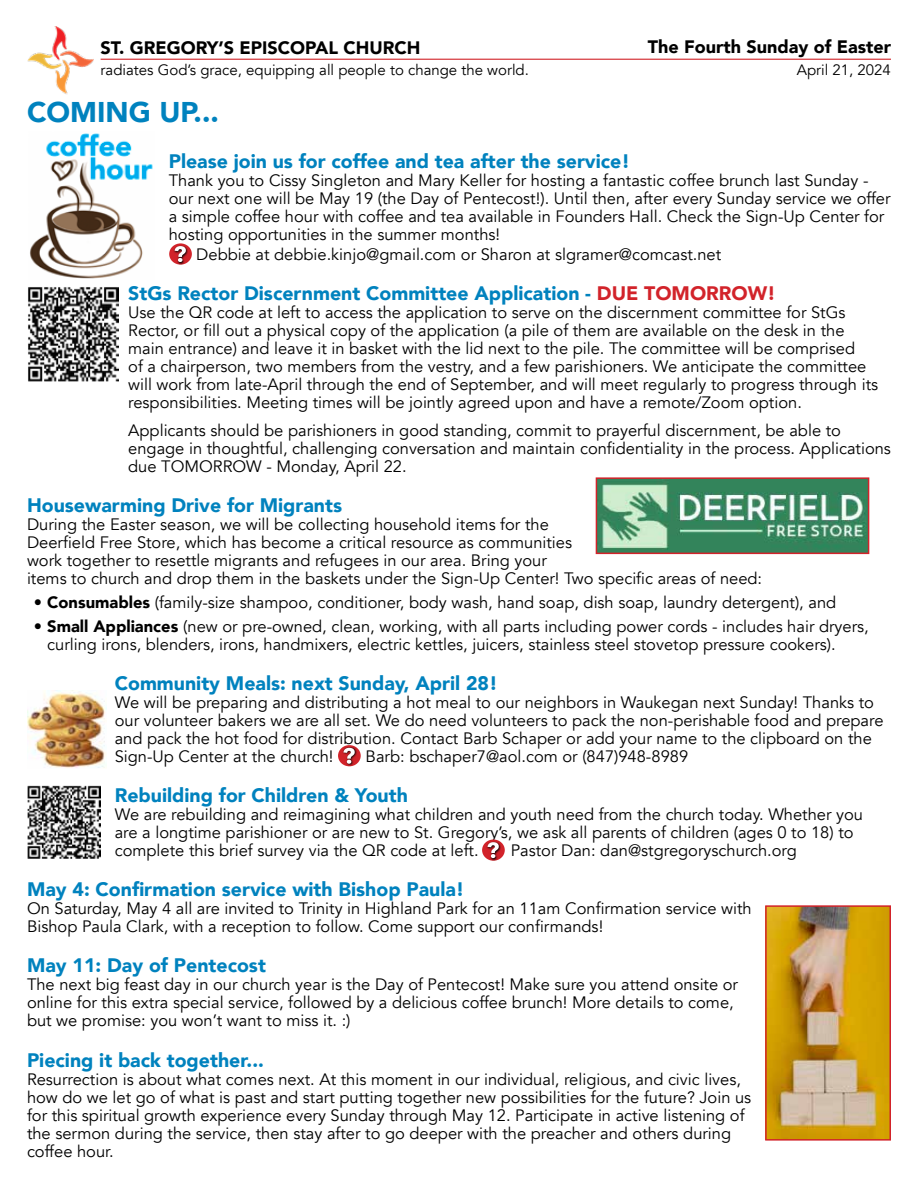
<style>
.page{position:relative;width:918px;height:1188px;background:#fff}
.page>*{position:absolute;margin:0;border:0;box-sizing:border-box;transform-origin:0 0}
.t1{font:900 28.5px "Avenir";color:#0082be}
.t2{font:900 19.5px "Avenir";color:#0082be}
.t3{font:900 18px "Avenir";color:#000}
.t4{font:16.5px/18px "Avenir";color:#000}
.t5{font:15px "Avenir";color:#000}
.s1{color:#d2232a}
.s2{font-weight:900}
</style>
<div class="page">
<hr style="left:101px;top:59px;width:790px;height:1px;background:#d2232a">
<img style="left:27px;top:27px;width:89px;height:68px">
<svg style="left:338px;top:745px;width:23px;height:21px"></svg>
<svg style="left:342px;top:747px;width:15px;height:20px"></svg>
<svg style="left:343px;top:748px;width:12px;height:16px"></svg>
<div style="left:482px;top:840px;width:23px;height:21px;background:#d2232a;border-radius:50%"></div>
<svg style="left:486px;top:841px;width:15px;height:20px"></svg>
<svg style="left:487px;top:842px;width:12px;height:16px"></svg>
<img style="left:27px;top:785px;width:74px;height:74px">
<img style="left:27px;top:691px;width:80px;height:77px">
<svg style="left:169px;top:243px;width:23px;height:22px"></svg>
<svg style="left:173px;top:245px;width:15px;height:20px"></svg>
<svg style="left:175px;top:246px;width:11px;height:16px"></svg>
<img style="left:599px;top:480px;width:267px;height:71px">
<div style="left:596px;top:477px;width:273px;height:77px;border:2px solid #d2232a"></div>
<img style="left:768px;top:908px;width:120px;height:230px">
<div style="left:765px;top:905px;width:126px;height:236px;border:2px solid #d2232a"></div>
<img style="left:28px;top:287px;width:91px;height:94px">
<img style="left:30px;top:133px;width:123px;height:146px">
<p class="t3" style="left:101px;top:33px;width:321px">ST. GREGORY’S EPISCOPAL CHURCH</p>
<p class="t5" style="left:101px;top:61px;width:430px">radiates God’s grace, equipping all people to change the world.</p>
<p class="t3" style="left:648px;top:31px;width:245px">The Fourth Sunday of Easter</p>
<p class="t5" style="left:797px;top:61px;width:96px">April 21, 2024</p>
<h1 class="t1" style="left:27px;top:87px;width:193px">COMING UP...</h1>
<p class="t2" style="left:169px;top:145px;width:463px">Please join us for coffee and tea after the service!</p>
<p class="t4" style="left:169px;top:172px;width:723px">Thank you to Cissy Singleton and Mary Keller for hosting a fantastic coffee brunch last Sunday - our next one will be May 19 (the Day of Pentecost!). Until then, after every Sunday service we offer a simple coffee hour with coffee and tea available in Founders Hall. Check the Sign-Up Center for hosting opportunities in the summer months!</p>
<p class="t4" style="left:196px;top:246px;width:527px">Debbie at debbie.kinjo@gmail.com or Sharon at slgramer@comcast.net</p>
<p class="t2" style="left:128px;top:276px;width:649px">StGs Rector Discernment Committee Application - <span class="s1">DUE TOMORROW!</span></p>
<p class="t4" style="left:128px;top:304px;width:751px">Use the QR code at left to access the application to serve on the discernment committee for StGs Rector, or fill out a physical copy of the application (a pile of them are available on the desk in the main entrance) and leave it in basket with the lid next to the pile. The committee will be comprised<br>of a chairperson, two members from the vestry, and a few parishioners. We anticipate the committee will work from late-April through the end of September, and will meet regularly to progress through its responsibilities. Meeting times will be jointly agreed upon and have a remote/Zoom option.</p>
<p class="t4" style="left:128px;top:422px;width:764px">Applicants should be parishioners in good standing, commit to prayerful discernment, be able to engage in thoughtful, challenging conversation and maintain confidentiality in the process. Applications due TOMORROW - Monday, April 22.</p>
<p class="t2" style="left:27px;top:489px;width:317px">Housewarming Drive for Migrants</p>
<p class="t4" style="left:27px;top:516px;width:737px">During the Easter season, we will be collecting household items for the<br>Deerfield Free Store, which has become a critical resource as communities<br>work together to resettle migrants and refugees in our area. Bring your<br>items to church and drop them in the baskets under the Sign-Up Center! Two specific areas of need:</p>
<p class="t4" style="left:34px;top:594px;width:804px"><span class="s2">• Consumables</span> (family-size shampoo, conditioner, body wash, hand soap, dish soap, laundry detergent), and</p>
<p class="t4" style="left:47px;top:618px;width:823px;text-indent:-13px"><span class="s2">• Small Appliances</span> (new or pre-owned, clean, working, with all parts including power cords - includes hair dryers, curling irons, blenders, irons, handmixers, electric kettles, juicers, stainless steel stovetop pressure cookers).</p>
<p class="t2" style="left:115px;top:667px;width:385px">Community Meals: next Sunday, April 28!</p>
<p class="t4" style="left:115px;top:694px;width:770px">We will be preparing and distributing a hot meal to our neighbors in Waukegan next Sunday! Thanks to our volunteer bakers we are all set. We do need volunteers to pack the non-perishable food and prepare and pack the hot food for distribution. Contact Barb Schaper or add your name to the clipboard on the Sign-Up Center at the church!</p>
<p class="t4" style="left:366px;top:748px;width:324px">Barb: bschaper7@aol.com or (847)948-8989</p>
<p class="t2" style="left:115px;top:779px;width:295px">Rebuilding for Children &amp; Youth</p>
<p class="t4" style="left:115px;top:806px;width:750px">We are rebuilding and reimagining what children and youth need from the church today. Whether you are a longtime parishioner or are new to St. Gregory’s, we ask all parents of children (ages 0 to 18) to complete this brief survey via the QR code at left.</p>
<p class="t4" style="left:511px;top:842px;width:288px">Pastor Dan: dan@stgregoryschurch.org</p>
<p class="t2" style="left:27px;top:872px;width:439px">May 4: Confirmation service with Bishop Paula!</p>
<p class="t4" style="left:27px;top:900px;width:726px">On Saturday, May 4 all are invited to Trinity in Highland Park for an 11am Confirmation service with<br>Bishop Paula Clark, with a reception to follow. Come support our confirmands!</p>
<p class="t2" style="left:27px;top:948px;width:240px">May 11: Day of Pentecost</p>
<p class="t4" style="left:27px;top:976px;width:713px">The next big feast day in our church year is the Day of Pentecost! Make sure you attend onsite or online for this extra special service, followed by a delicious coffee brunch! More details to come, but we promise: you won’t want to miss it. :)</p>
<p class="t2" style="left:27px;top:1044px;width:238px">Piecing it back together...</p>
<p class="t4" style="left:27px;top:1071px;width:726px">Resurrection is about what comes next. At this moment in our individual, religious, and civic lives, how do we let go of what is past and start putting together new possibilities for the future? Join us for this spiritual growth experience every Sunday through May 12. Participate in active listening of the sermon during the service, then stay after to go deeper with the preacher and others during coffee hour.</p>
</div>
